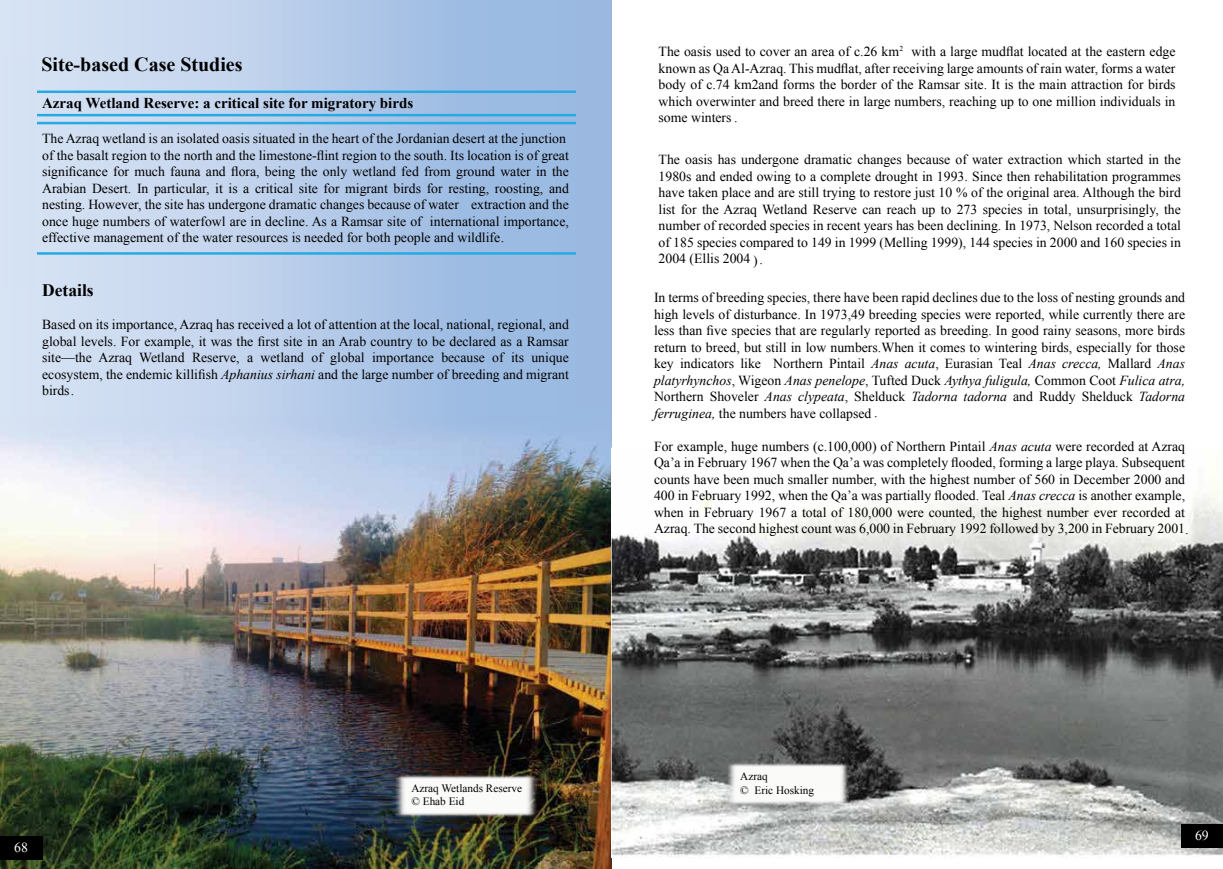
<style>
.page{position:relative;width:1223px;height:869px;background:#fff}
.page>*{position:absolute;margin:0;border:0;box-sizing:border-box;transform-origin:0 0}
.t1{font:700 20px "Times New Roman";color:#000}
.t2{font:700 17.5px "Times New Roman";color:#000}
.t3{font:700 15px "Times New Roman";color:#000}
.t4{font:13.75px/16.5px "Times New Roman";color:#000;text-align:justify}
.t5{font:13.75px "Times New Roman";color:#fff}
.t6{font:11.25px/13.5px "Times New Roman";color:#000}
.t7{font:7.5px "Times New Roman";color:#000}
.s1{font-style:italic}
</style>
<div class="page">
<img style="left:0;top:2px;width:611px;height:866px">
<div style="left:1px;top:57px;width:36px;height:230px;background:#d5e2f4"></div>
<img style="left:395px;top:774px;width:144px;height:42px">
<div style="left:0;top:835px;width:43px;height:24px;background:#000"></div>
<img style="left:611px;top:0;width:611px;height:857px">
<img style="left:727px;top:762px;width:125px;height:43px">
<div style="left:1181px;top:824px;width:41px;height:23px;background:#000"></div>
<h1 class="t1" style="left:41px;top:50px;width:203px">Site-based Case Studies</h1>
<p class="t3" style="left:42px;top:93px;width:373px">Azraq Wetland Reserve: a critical site for migratory birds</p>
<p class="t4" style="left:42px;top:130px;width:528px;text-align:left">The Azraq wetland is an isolated oasis situated in the heart of the Jordanian desert at the junction of the basalt region to the north and the limestone-flint region to the south. Its location is of great significance for much fauna and flora, being the only wetland fed from ground water in the Arabian Desert. In particular, it is a critical site for migrant birds for resting, roosting, and nesting. However, the site has undergone dramatic changes because of water extraction and the once huge numbers of waterfowl are in decline. As a Ramsar site of international importance, effective management of the water resources is needed for both people and wildlife.</p>
<p class="t2" style="left:42px;top:277px;width:53px">Details</p>
<p class="t4" style="left:42px;top:316px;width:528px">Based on its importance, Azraq has received a lot of attention at the local, national, regional, and global levels. For example, it was the first site in an Arab country to be declared as a Ramsar site—the Azraq Wetland Reserve, a wetland of global importance because of its unique ecosystem, the endemic killifish <span class="s1">Aphanius sirhani</span> and the large number of breeding and migrant birds.</p>
<p class="t7" style="left:899px;top:43px;width:5px">2</p>
<p class="t4" style="left:658px;top:43px;width:518px">The oasis used to cover an area of c.26 km with a large mudflat located at the eastern edge known as Qa Al-Azraq. This mudflat, after receiving large amounts of rain water, forms a water body of c.74 km2and forms the border of the Ramsar site. It is the main attraction for birds which overwinter and breed there in large numbers, reaching up to one million individuals in</p>
<p class="t4" style="left:658px;top:109px;width:80px">some winters .</p>
<p class="t4" style="left:658px;top:151px;width:524px">The oasis has undergone dramatic changes because of water extraction which started in the 1980s and ended owing to a complete drought in 1993. Since then rehabilitation programmes have taken place and are still trying to restore just 10 % of the original area. Although the bird list for the Azraq Wetland Reserve can reach up to 273 species in total, unsurprisingly, the number of recorded species in recent years has been declining. In 1973, Nelson recorded a total of 185 species compared to 149 in 1999 (Melling 1999), 144 species in 2000 and 160 species in 2004 (Ellis 2004 .</p>
<p class="t4" style="left:753px;top:251px;width:6px">)</p>
<p class="t4" style="left:654px;top:288px;width:532px">In terms of breeding species, there have been rapid declines due to the loss of nesting grounds and high levels of disturbance. In 1973,49 breeding species were reported, while currently there are less than five species that are regularly reported as breeding. In good rainy seasons, more birds return to breed, but still in low numbers.When it comes to wintering birds, especially for those key indicators like Northern Pintail <span class="s1">Anas acuta</span>, Eurasian Teal <span class="s1">Anas crecca,</span> Mallard <span class="s1">Anas platyrhynchos</span>, Wigeon <span class="s1">Anas penelope</span>, Tufted Duck <span class="s1">Aythya fuligula,</span> Common Coot <span class="s1">Fulica atra, </span>Northern Shoveler <span class="s1">Anas clypeata</span>, Shelduck <span class="s1">Tadorna tadorna</span> and Ruddy Shelduck <span class="s1">Tadorna ferruginea,</span> the numbers have collapsed .</p>
<p class="t4" style="left:654px;top:437px;width:532px">For example, huge numbers (c.100,000) of Northern Pintail <span class="s1">Anas acuta</span> were recorded at Azraq Qa’a in February 1967 when the Qa’a was completely flooded, forming a large playa. Subsequent counts have been much smaller number, with the highest number of 560 in December 2000 and 400 in February 1992, when the Qa’a was partially flooded. Teal <span class="s1">Anas crecca</span> is another example, when in February 1967 a total of 180,000 were counted, the highest number ever recorded at</p>
<p class="t4" style="left:654px;top:519px;width:536px">Azraq. The second highest count was 6,000 in February 1992 followed by 3,200 in February 2001.</p>
<p class="t5" style="left:14px;top:837px;width:15px">68</p>
<p class="t6" style="left:411px;top:780px;width:112px">Azraq Wetlands Reserve © Ehab Eid</p>
<p class="t6" style="left:740px;top:769px;width:75px">Azraq<br>© Eric Hosking</p>
<p class="t5" style="left:1195px;top:825px;width:15px">69</p>
</div>
